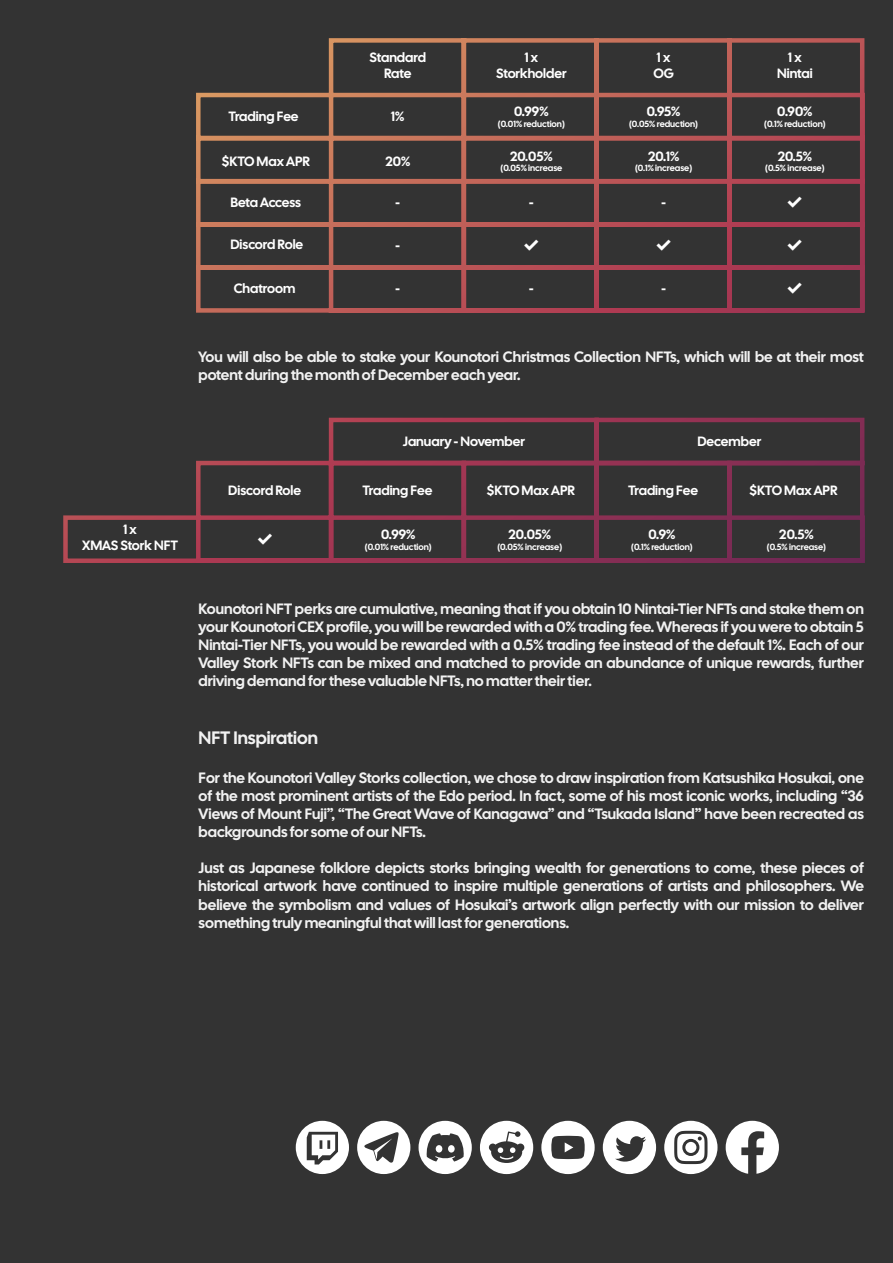
<style>
.page{position:relative;width:893px;height:1263px;background:#333}
.page>*{position:absolute;margin:0;border:0;box-sizing:border-box;transform-origin:0 0}
.t1{font:600 18px "Cal Sans";color:#f2f2f2}
.t2{font:600 15px/18px "Cal Sans";color:#f2f2f2;text-align:justify}
.t3{font:600 13.5px/16.2px "Cal Sans";color:#fff;text-align:center}
.t4{font:600 13.5px "Cal Sans";letter-spacing:-.02em;color:#fff}
.t5{font:600 9px "Cal Sans";color:#fff}
</style>
<div class="page">
<svg style="left:63px;top:38px;width:802px;height:525px"></svg>
<svg style="left:664px;top:1121px;width:53px;height:53px"></svg>
<svg style="left:726px;top:1121px;width:53px;height:53px"></svg>
<svg style="left:603px;top:1121px;width:53px;height:53px"></svg>
<svg style="left:296px;top:1120px;width:299px;height:55px"></svg>
<svg style="left:788px;top:197px;width:14px;height:11px"></svg>
<svg style="left:524px;top:239px;width:14px;height:12px"></svg>
<svg style="left:657px;top:240px;width:14px;height:11px"></svg>
<svg style="left:788px;top:240px;width:14px;height:11px"></svg>
<svg style="left:788px;top:283px;width:14px;height:11px"></svg>
<svg style="left:258px;top:533px;width:14px;height:11px"></svg>
<p class="t3" style="left:369px;top:48px;width:58px">Standard<br>Rate</p>
<p class="t3" style="left:496px;top:48px;width:72px">1 x<br>Storkholder</p>
<p class="t3" style="left:653px;top:48px;width:22px;text-align:left">1 x<br>OG</p>
<p class="t3" style="left:777px;top:48px;width:37px">1 x<br>Nintai</p>
<p class="t3" style="left:229px;top:107px;width:72px">Trading Fee</p>
<p class="t3" style="left:222px;top:151px;width:89px">$KTO Max APR</p>
<p class="t3" style="left:391px;top:107px;width:15px">1%</p>
<p class="t3" style="left:385px;top:151px;width:26px">20%</p>
<p class="t3" style="left:514px;top:102px;width:36px">0.99%</p>
<p class="t5" style="left:498px;top:117px;width:68px">(0.01% reduction)</p>
<p class="t3" style="left:510px;top:146px;width:44px">20.05%</p>
<p class="t5" style="left:500px;top:161px;width:63px">(0.05% increase</p>
<p class="t3" style="left:647px;top:102px;width:35px">0.95%</p>
<p class="t5" style="left:629px;top:117px;width:70px">(0.05% reduction)</p>
<p class="t3" style="left:648px;top:146px;width:33px">20.1%</p>
<p class="t5" style="left:635px;top:161px;width:59px">(0.1% increase)</p>
<p class="t3" style="left:777px;top:102px;width:37px">0.90%</p>
<p class="t5" style="left:764px;top:117px;width:63px">(0.1% reduction)</p>
<p class="t3" style="left:778px;top:146px;width:36px">20.5%</p>
<p class="t5" style="left:765px;top:161px;width:61px">(0.5% increase)</p>
<p class="t4" style="left:230px;top:192px;width:72px">Beta Access</p>
<p class="t3" style="left:230px;top:235px;width:74px">Discord Role</p>
<p class="t3" style="left:396px;top:193px;width:6px">-</p>
<p class="t3" style="left:396px;top:235px;width:6px">-</p>
<p class="t3" style="left:529px;top:193px;width:6px">-</p>
<p class="t3" style="left:661px;top:193px;width:6px">-</p>
<p class="t3" style="left:234px;top:279px;width:63px">Chatroom</p>
<p class="t3" style="left:396px;top:279px;width:6px">-</p>
<p class="t3" style="left:529px;top:279px;width:6px">-</p>
<p class="t3" style="left:661px;top:279px;width:6px">-</p>
<p class="t2" style="left:199px;top:346px;width:667px">You will also be able to stake your Kounotori Christmas Collection NFTs, which will be at their most potent during the month of December each year.</p>
<p class="t3" style="left:82px;top:519px;width:97px">1 x<br>XMAS Stork NFT</p>
<p class="t3" style="left:403px;top:432px;width:124px">January - November</p>
<p class="t3" style="left:698px;top:432px;width:65px">December</p>
<p class="t3" style="left:228px;top:481px;width:74px">Discord Role</p>
<p class="t3" style="left:362px;top:480px;width:72px">Trading Fee</p>
<p class="t3" style="left:487px;top:480px;width:89px">$KTO Max APR</p>
<p class="t3" style="left:628px;top:480px;width:72px">Trading Fee</p>
<p class="t3" style="left:749px;top:480px;width:89px">$KTO Max APR</p>
<p class="t3" style="left:508px;top:525px;width:44px">20.05%</p>
<p class="t5" style="left:497px;top:539px;width:66px">(0.05% increase)</p>
<p class="t3" style="left:381px;top:525px;width:36px">0.99%</p>
<p class="t5" style="left:365px;top:539px;width:68px">(0.01% reduction)</p>
<p class="t3" style="left:648px;top:525px;width:28px">0.9%</p>
<p class="t5" style="left:631px;top:539px;width:63px">(0.1% reduction)</p>
<p class="t3" style="left:779px;top:525px;width:36px">20.5%</p>
<p class="t5" style="left:767px;top:539px;width:61px">(0.5% increase)</p>
<p class="t2" style="left:199px;top:598px;width:667px">Kounotori NFT perks are cumulative, meaning that if you obtain 10 Nintai-Tier NFTs and stake them on your Kounotori CEX profile, you will be rewarded with a 0% trading fee. Whereas if you were to obtain 5<br>Nintai-Tier NFTs, you would be rewarded with a 0.5% trading fee instead of the default 1%. Each of our Valley Stork NFTs can be mixed and matched to provide an abundance of unique rewards, further driving demand for these valuable NFTs, no matter their tier.</p>
<p class="t1" style="left:199px;top:723px;width:121px">NFT Inspiration</p>
<p class="t2" style="left:199px;top:767px;width:667px">For the Kounotori Valley Storks collection, we chose to draw inspiration from Katsushika Hosukai, one of the most prominent artists of the Edo period. In fact, some of his most iconic works, including “36<br>Views of Mount Fuji”, “The Great Wave of Kanagawa” and “Tsukada Island” have been recreated as backgrounds for some of our NFTs.</p>
<p class="t2" style="left:199px;top:857px;width:667px">Just as Japanese folklore depicts storks bringing wealth for generations to come, these pieces of historical artwork have continued to inspire multiple generations of artists and philosophers. We believe the symbolism and values of Hosukai’s artwork align perfectly with our mission to deliver something truly meaningful that will last for generations.</p>
</div>
